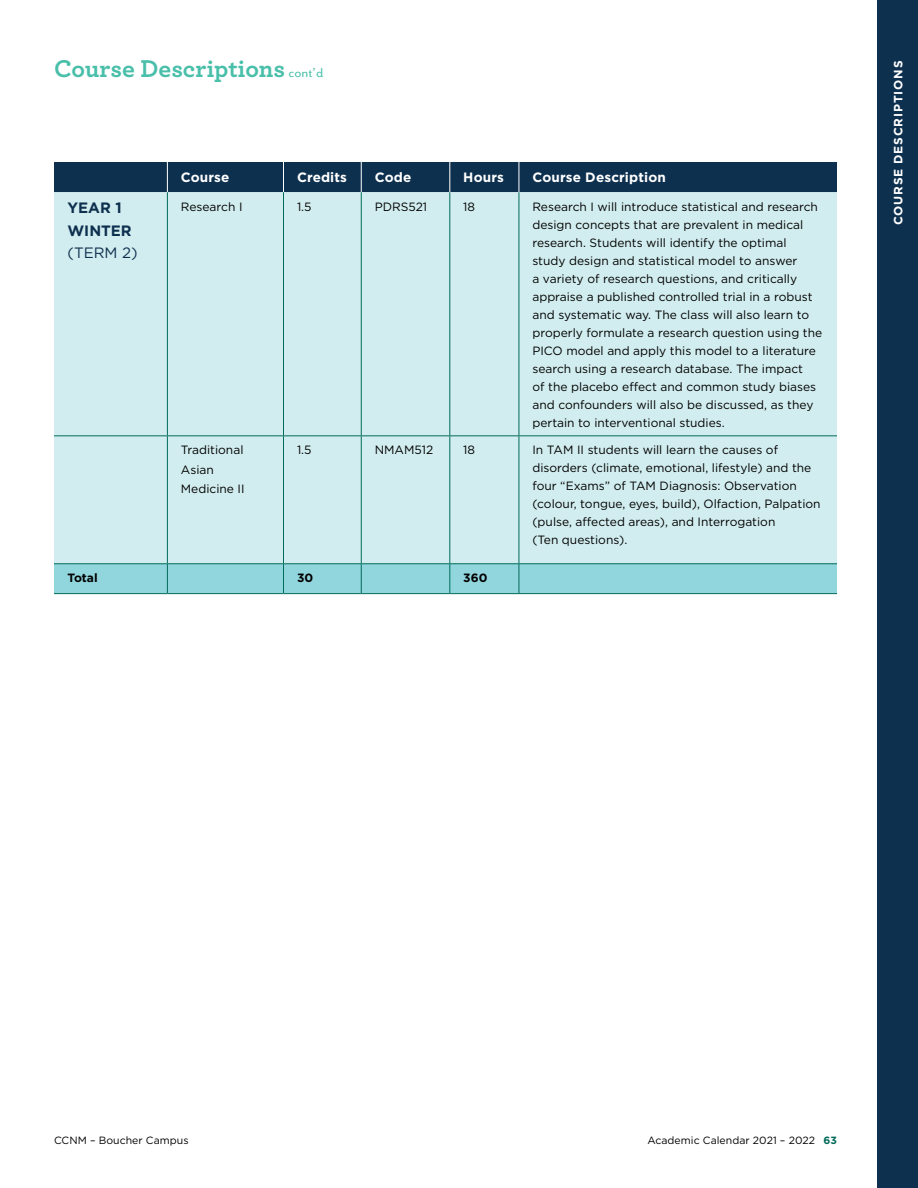
<style>
.page{position:relative;width:918px;height:1188px;background:#fff}
.page>*{position:absolute;margin:0;border:0;box-sizing:border-box;transform-origin:0 0}
.t1{font:700 25.5px "Archer";letter-spacing:-.005em;color:#49bfaa}
.t2{font:700 15px/22.5px "Gotham";color:#0e304f}
.t3{font:15px "Gotham";color:#0e304f}
.t4{font:700 13.5px "Gotham";letter-spacing:.01em;color:#fff}
.t5{font:12px/18px "Gotham";color:#000}
.t6{font:700 12px "Gotham";letter-spacing:.075em;color:#fff}
.t7{font:700 12px "Gotham";color:#000}
.t8{font:10.5px "Gotham";letter-spacing:.005em;color:#000}
.s1{font-family:"Mr Eaves San OT";font-weight:400;font-size:15px}
.s2{font-weight:700;color:#006b59}
</style>
<div class="page">
<div style="left:878px;top:0;width:40px;height:1188px;background:#0e304f"></div>
<div style="left:54px;top:162px;width:783px;height:30px;background:#0e304f"></div>
<div style="left:54px;top:192px;width:783px;height:371px;background:#d2edef"></div>
<hr style="left:167px;top:162px;width:1px;height:30px;background:#fff">
<hr style="left:283px;top:162px;width:1px;height:30px;background:#fff">
<hr style="left:361px;top:162px;width:1px;height:30px;background:#fff">
<hr style="left:449px;top:162px;width:1px;height:30px;background:#fff">
<hr style="left:519px;top:162px;width:1px;height:30px;background:#fff">
<hr style="left:167px;top:192px;width:1px;height:243px;background:#006b59">
<hr style="left:283px;top:192px;width:1px;height:243px;background:#006b59">
<hr style="left:361px;top:192px;width:1px;height:243px;background:#006b59">
<hr style="left:449px;top:192px;width:1px;height:243px;background:#006b59">
<hr style="left:519px;top:192px;width:1px;height:243px;background:#006b59">
<hr style="left:167px;top:436px;width:1px;height:127px;background:#006b59">
<hr style="left:283px;top:436px;width:1px;height:127px;background:#006b59">
<hr style="left:361px;top:436px;width:1px;height:127px;background:#006b59">
<hr style="left:449px;top:436px;width:1px;height:127px;background:#006b59">
<hr style="left:519px;top:436px;width:1px;height:127px;background:#006b59">
<div style="left:54px;top:564px;width:783px;height:29px;background:#91d5dd"></div>
<hr style="left:54px;top:435px;width:113px;height:1px;background:#006b59">
<hr style="left:167px;top:435px;width:117px;height:1px;background:#006b59">
<hr style="left:284px;top:435px;width:77px;height:1px;background:#006b59">
<hr style="left:361px;top:435px;width:89px;height:1px;background:#006b59">
<hr style="left:450px;top:435px;width:69px;height:1px;background:#006b59">
<hr style="left:519px;top:435px;width:318px;height:1px;background:#006b59">
<hr style="left:54px;top:563px;width:113px;height:1px;background:#006b59">
<hr style="left:167px;top:563px;width:117px;height:1px;background:#006b59">
<hr style="left:284px;top:563px;width:77px;height:1px;background:#006b59">
<hr style="left:361px;top:563px;width:89px;height:1px;background:#006b59">
<hr style="left:450px;top:563px;width:69px;height:1px;background:#006b59">
<hr style="left:519px;top:563px;width:318px;height:1px;background:#006b59">
<hr style="left:54px;top:593px;width:113px;height:1px;background:#006b59">
<hr style="left:167px;top:593px;width:117px;height:1px;background:#006b59">
<hr style="left:284px;top:593px;width:77px;height:1px;background:#006b59">
<hr style="left:361px;top:593px;width:89px;height:1px;background:#006b59">
<hr style="left:450px;top:593px;width:69px;height:1px;background:#006b59">
<hr style="left:519px;top:593px;width:318px;height:1px;background:#006b59">
<h1 class="t1" style="left:54px;top:48px;width:271px">Course Descriptions <span class="s1">cont’d</span></h1>
<p class="t2" style="left:68px;top:197px;width:66px">YEAR 1<br>WINTER</p>
<p class="t3" style="left:68px;top:243px;width:72px">(TERM 2)</p>
<p class="t4" style="left:181px;top:168px;width:50px">Course</p>
<p class="t4" style="left:297px;top:168px;width:52px">Credits</p>
<p class="t4" style="left:375px;top:168px;width:38px">Code</p>
<p class="t4" style="left:463px;top:168px;width:42px">Hours</p>
<p class="t4" style="left:532px;top:168px;width:135px">Course Description</p>
<p class="t5" style="left:181px;top:197px;width:63px">Research I</p>
<p class="t5" style="left:297px;top:197px;width:16px">1.5</p>
<p class="t5" style="left:375px;top:197px;width:54px">PDRS521</p>
<p class="t5" style="left:463px;top:197px;width:13px">18</p>
<p class="t5" style="left:532px;top:197px;width:291px">Research I will introduce statistical and research design concepts that are prevalent in medical research. Students will identify the optimal study design and statistical model to answer<br>a variety of research questions, and critically appraise a published controlled trial in a robust and systematic way. The class will also learn to properly formulate a research question using the PICO model and apply this model to a literature search using a research database. The impact<br>of the placebo effect and common study biases and confounders will also be discussed, as they pertain to interventional studies.</p>
<p class="t5" style="left:181px;top:440px;width:65px;line-height:19.5px">Traditional<br>Asian<br>Medicine II</p>
<p class="t5" style="left:297px;top:441px;width:16px">1.5</p>
<p class="t5" style="left:375px;top:441px;width:60px">NMAM512</p>
<p class="t5" style="left:463px;top:441px;width:13px">18</p>
<p class="t5" style="left:532px;top:441px;width:290px">In TAM II students will learn the causes of disorders (climate, emotional, lifestyle) and the four “Exams” of TAM Diagnosis: Observation (colour, tongue, eyes, build), Olfaction, Palpation (pulse, affected areas), and Interrogation<br>(Ten questions).</p>
<p class="t7" style="left:68px;top:570px;width:32px">Total</p>
<p class="t7" style="left:297px;top:570px;width:18px">30</p>
<p class="t7" style="left:463px;top:570px;width:26px">360</p>
<p class="t6" style="left:890px;top:225px;width:166px;rotate:-90deg">COURSE DESCRIPTIONS</p>
<p class="t8" style="left:54px;top:1134px;width:136px">CCNM – Boucher Campus</p>
<p class="t8" style="left:647px;top:1134px;width:191px">Academic Calendar 2021 – 2022 <span class="s2">63</span></p>
</div>
